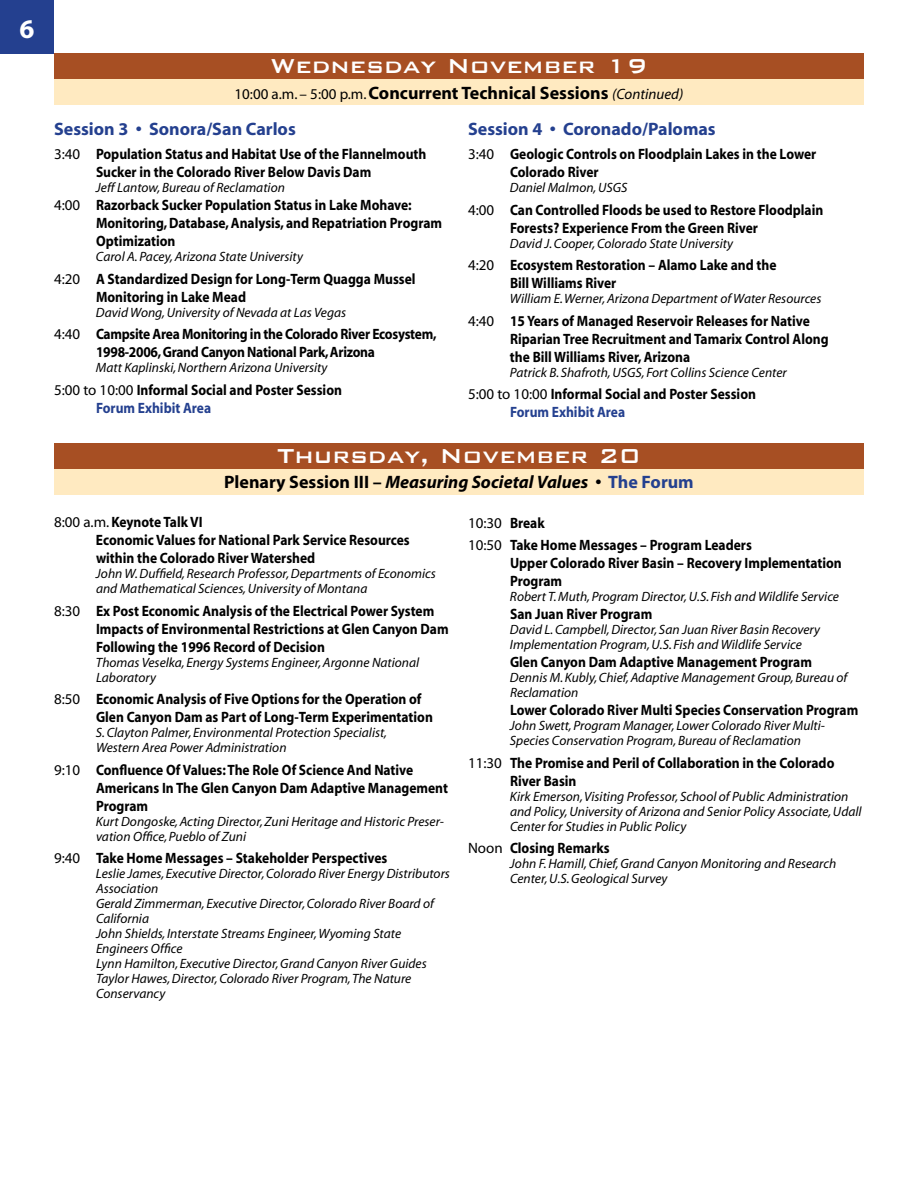
<style>
.page{position:relative;width:918px;height:1188px;background:#fff}
.page>*{position:absolute;margin:0;border:0;box-sizing:border-box;transform-origin:0 0}
.t1{font:500 27px "Bank Gothic";color:#fff}
.t2{font:700 27px "Myriad";color:#fff}
.t3{font:700 18px "Myriad";color:#000}
.t4{font:italic 700 18px "Myriad";color:#000}
.t5{font:700 18px "Myriad";color:#24408f}
.t6{font:700 15px/18px "Myriad";color:#000;scale:.9 1}
.t7{font:700 15px/18px "Myriad";letter-spacing:-.02em;color:#000;scale:.9 1}
.t8{font:italic 13.5px/15px "Myriad";color:#000}
.s1{font-weight:400;font-size:15px}
.s2{font-weight:400;font-style:italic;font-size:15px}
.s3{font-weight:400}
.s4{color:#24408f}
.s5{font-style:normal}
.s6{font-style:normal;color:#24408f}
</style>
<div class="page">
<div style="left:54px;top:469px;width:810px;height:25px;background:#ffeac1"></div>
<div style="left:54px;top:443px;width:810px;height:26px;background:#a74f23"></div>
<div style="left:0;top:0;width:54px;height:54px;background:#24408f"></div>
<div style="left:54px;top:79px;width:810px;height:26px;background:#ffeac1"></div>
<div style="left:54px;top:54px;width:810px;height:25px;background:#a74f23"></div>
<h1 class="t2" style="left:19px;top:15px;width:16px">6</h1>
<h1 class="t1" style="left:270px;top:51px;width:379px">Wednesday November 19</h1>
<h2 class="t3" style="left:235px;top:83px;width:450px"><span class="s1">10:00 a.m. – 5:00 p.m.</span> Concurrent Technical Sessions <span class="s2">(Continued)</span></h2>
<h2 class="t5" style="left:54px;top:120px;width:243px">Session 3 • Sonora/San Carlos</h2>
<h2 class="t5" style="left:468px;top:120px;width:249px">Session 4 • Coronado/Palomas</h2>
<p class="t6" style="left:96px;top:146px;width:369px;text-indent:-42px"><span class="s3">3:40</span> Population Status and Habitat Use of the Flannelmouth<br>Sucker in the Colorado River Below Davis Dam</p>
<p class="t8" style="left:96px;top:181px;width:190px">Jeff Lantow, Bureau of Reclamation</p>
<p class="t6" style="left:96px;top:197px;width:386px;text-indent:-42px"><span class="s3">4:00</span> Razorback Sucker Population Status in Lake Mohave:<br>Monitoring, Database, Analysis, and Repatriation Program<br>Optimization</p>
<p class="t8" style="left:96px;top:250px;width:208px">Carol A. Pacey, Arizona State University</p>
<p class="t6" style="left:96px;top:270px;width:357px;text-indent:-42px"><span class="s3">4:20</span> A Standardized Design for Long-Term Quagga Mussel<br>Monitoring in Lake Mead</p>
<p class="t8" style="left:96px;top:305px;width:252px">David Wong, University of Nevada at Las Vegas</p>
<p class="t7" style="left:96px;top:326px;width:380px;text-indent:-42px"><span class="s3">4:40</span> Campsite Area Monitoring in the Colorado River Ecosystem,<br>1998-2006, Grand Canyon National Park, Arizona</p>
<p class="t8" style="left:96px;top:361px;width:233px">Matt Kaplinski, Northern Arizona University</p>
<p class="t6" style="left:96px;top:381px;width:275px;text-indent:-42px"><span class="s3">5:00 to 10:00</span> Informal Social and Poster Session<br><span class="s4">Forum Exhibit Area</span></p>
<p class="t6" style="left:510px;top:146px;width:342px;text-indent:-42px"><span class="s3">3:40</span> Geologic Controls on Floodplain Lakes in the Lower<br>Colorado River</p>
<p class="t8" style="left:510px;top:181px;width:119px">Daniel Malmon, USGS</p>
<p class="t6" style="left:510px;top:201px;width:350px;text-indent:-42px"><span class="s3">4:00</span> Can Controlled Floods be used to Restore Floodplain<br>Forests? Experience From the Green River</p>
<p class="t8" style="left:510px;top:236px;width:225px">David J. Cooper, Colorado State University</p>
<p class="t6" style="left:510px;top:257px;width:298px;text-indent:-42px"><span class="s3">4:20</span> Ecosystem Restoration – Alamo Lake and the<br>Bill Williams River</p>
<p class="t8" style="left:510px;top:292px;width:313px">William E. Werner, Arizona Department of Water Resources</p>
<p class="t6" style="left:510px;top:312px;width:356px;text-indent:-42px"><span class="s3">4:40</span> 15 Years of Managed Reservoir Releases for Native<br>Riparian Tree Recruitment and Tamarix Control Along the Bill Williams River, Arizona</p>
<p class="t8" style="left:510px;top:365px;width:278px">Patrick B. Shafroth, USGS, Fort Collins Science Center</p>
<p class="t6" style="left:510px;top:386px;width:275px;text-indent:-42px"><span class="s3">5:00 to 10:00</span> Informal Social and Poster Session<br><span class="s4">Forum Exhibit Area</span></p>
<h1 class="t1" style="left:278px;top:441px;width:364px">Thursday, November 20</h1>
<h2 class="t4" style="left:224px;top:473px;width:471px"><span class="s5">Plenary Session III –</span> Measuring Societal Values <span class="s5">•</span> <span class="s6">The Forum</span></h2>
<p class="t6" style="left:468px;top:512px;width:317px;line-height:22.5px"><span class="s3">10:30</span> Break<br><span class="s3">10:50</span> Take Home Messages – Program Leaders</p>
<p class="t6" style="left:510px;top:555px;width:370px">Upper Colorado River Basin – Recovery Implementation<br>Program</p>
<p class="t8" style="left:510px;top:590px;width:331px">Robert T. Muth, Program Director, U.S. Fish and Wildlife Service</p>
<p class="t6" style="left:510px;top:606px;width:160px">San Juan River Program</p>
<p class="t8" style="left:510px;top:623px;width:312px">David L. Campbell, Director, San Juan River Basin Recovery<br>Implementation Program, U.S. Fish and Wildlife Service</p>
<p class="t6" style="left:510px;top:654px;width:337px">Glen Canyon Dam Adaptive Management Program</p>
<p class="t8" style="left:510px;top:671px;width:339px">Dennis M. Kubly, Chief, Adaptive Management Group, Bureau of<br>Reclamation</p>
<p class="t6" style="left:510px;top:702px;width:389px">Lower Colorado River Multi Species Conservation Program</p>
<p class="t8" style="left:510px;top:719px;width:317px">John Swett, Program Manager, Lower Colorado River Multi-<br>Species Conservation Program, Bureau of Reclamation</p>
<p class="t6" style="left:510px;top:754px;width:362px;text-indent:-42px"><span class="s3">11:30</span> The Promise and Peril of Collaboration in the Colorado<br>River Basin</p>
<p class="t8" style="left:510px;top:789px;width:353px">Kirk Emerson, Visiting Professor, School of Public Administration and Policy, University of Arizona and Senior Policy Associate, Udall<br>Center for Studies in Public Policy</p>
<p class="t6" style="left:468px;top:840px;width:159px"><span class="s3">Noon</span> Closing Remarks</p>
<p class="t8" style="left:510px;top:857px;width:328px">John F. Hamill, Chief, Grand Canyon Monitoring and Research<br>Center, U.S. Geological Survey</p>
<p class="t6" style="left:96px;top:514px;width:350px;text-indent:-42px"><span class="s3">8:00 a.m.</span> Keynote Talk VI<br>Economic Values for National Park Service Resources within the Colorado River Watershed</p>
<p class="t8" style="left:96px;top:567px;width:341px">John W. Duffield, Research Professor, Departments of Economics and Mathematical Sciences, University of Montana</p>
<p class="t6" style="left:96px;top:602px;width:393px;text-indent:-42px"><span class="s3">8:30</span> Ex Post Economic Analysis of the Electrical Power System<br>Impacts of Environmental Restrictions at Glen Canyon Dam<br>Following the 1996 Record of Decision</p>
<p class="t8" style="left:96px;top:656px;width:325px">Thomas Veselka, Energy Systems Engineer, Argonne National<br>Laboratory</p>
<p class="t6" style="left:96px;top:691px;width:376px;text-indent:-42px"><span class="s3">8:50</span> Economic Analysis of Five Options for the Operation of<br>Glen Canyon Dam as Part of Long-Term Experimentation</p>
<p class="t8" style="left:96px;top:726px;width:293px">S. Clayton Palmer, Environmental Protection Specialist,<br>Western Area Power Administration</p>
<p class="t6" style="left:96px;top:761px;width:393px;text-indent:-42px"><span class="s3">9:10</span> Confluence Of Values: The Role Of Science And Native<br>Americans In The Glen Canyon Dam Adaptive Management<br>Program</p>
<p class="t8" style="left:96px;top:815px;width:350px">Kurt Dongoske, Acting Director, Zuni Heritage and Historic Preser&shy;vation Office, Pueblo of Zuni</p>
<p class="t6" style="left:54px;top:850px;width:372px"><span class="s3">9:40</span> Take Home Messages – Stakeholder Perspectives</p>
<p class="t8" style="left:96px;top:867px;width:355px">Leslie James, Executive Director, Colorado River Energy Distributors Association<br>Gerald Zimmerman, Executive Director, Colorado River Board of California<br>John Shields, Interstate Streams Engineer, Wyoming State Engineers Office<br>Lynn Hamilton, Executive Director, Grand Canyon River Guides Taylor Hawes, Director, Colorado River Program, The Nature Conservancy</p>
</div>
